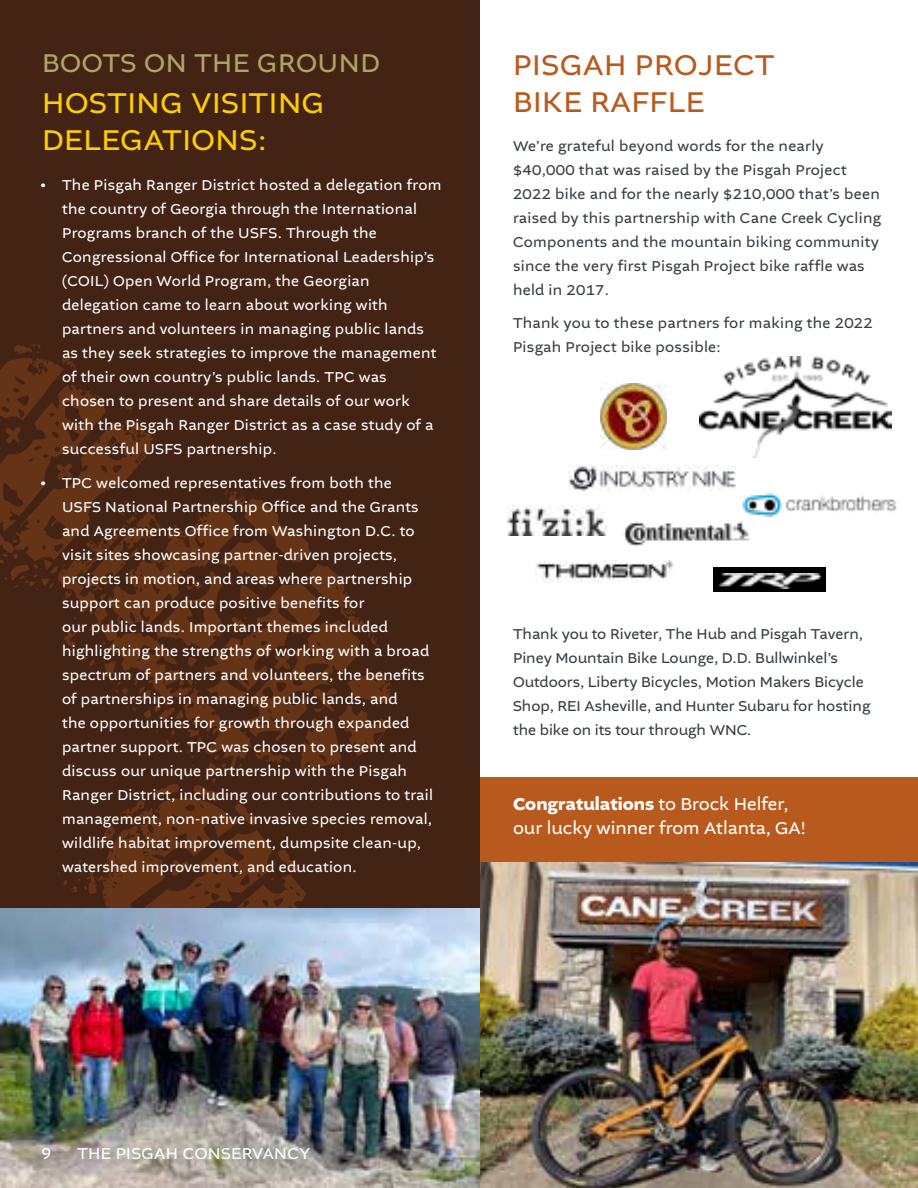
<style>
.page{position:relative;width:918px;height:1188px;background:#fff}
.page>*{position:absolute;margin:0;border:0;box-sizing:border-box;transform-origin:0 0}
.t1{font:30px/37.5px "Altivo";letter-spacing:.02em;color:#ffcd03}
.t2{font:30px/37.5px "Altivo";letter-spacing:.02em;color:#b85a1e}
.t3{font:27px "Altivo";letter-spacing:.02em;color:#b1a365}
.t4{font:18px/24px "Altivo";color:#fff}
.t5{font:16.5px "Altivo";letter-spacing:.02em;color:#fff}
.t6{font:15px/24px "Altivo";letter-spacing:.02em;color:#fff}
.t7{font:15px/24px "Altivo";letter-spacing:.02em;color:#373d42}
.t8{font:15px/24px "Altivo";color:#373d42}
.s1{font-weight:900}
.s2{font-weight:700}
</style>
<div class="page">
<div style="left:480px;top:777px;width:438px;height:101px;background:#b85a1e"></div>
<img style="left:480px;top:862px;width:438px;height:326px">
<div style="left:0;top:0;width:480px;height:1188px;background:#432414"></div>
<svg style="left:99px;top:784px;width:191px;height:76px"></svg>
<svg style="left:58px;top:860px;width:248px;height:48px"></svg>
<svg style="left:0;top:344px;width:392px;height:439px"></svg>
<img style="left:0;top:908px;width:480px;height:280px">
<img style="left:623px;top:521px;width:127px;height:25px">
<img style="left:741px;top:493px;width:156px;height:32px">
<img style="left:600px;top:383px;width:67px;height:66px">
<img style="left:506px;top:506px;width:101px;height:29px">
<img style="left:568px;top:465px;width:168px;height:26px">
<img style="left:699px;top:356px;width:193px;height:102px">
<img style="left:536px;top:561px;width:138px;height:21px">
<div style="left:713px;top:567px;width:112px;height:25px;background:#000"></div>
<img style="left:718px;top:573px;width:103px;height:15px">
<h2 class="t3" style="left:42px;top:46px;width:339px">BOOTS ON THE GROUND</h2>
<h1 class="t1" style="left:42px;top:84px;width:284px">HOSTING VISITING<br>DELEGATIONS:</h1>
<p class="t6" style="left:62px;top:173px;width:381px;text-indent:-21px"><span class="s1">•</span> The Pisgah Ranger District hosted a delegation from the country of Georgia through the International Programs branch of the USFS. Through the Congressional Office for International Leadership’s (COIL) Open World Program, the Georgian delegation came to learn about working with partners and volunteers in managing public lands as they seek strategies to improve the management of their own country’s public lands. TPC was chosen to present and share details of our work with the Pisgah Ranger District as a case study of a successful USFS partnership.</p>
<p class="t6" style="left:62px;top:471px;width:373px;text-indent:-21px"><span class="s1">•</span> TPC welcomed representatives from both the USFS National Partnership Office and the Grants and Agreements Office from Washington D.C. to visit sites showcasing partner-driven projects, projects in motion, and areas where partnership support can produce positive benefits for<br>our public lands. Important themes included highlighting the strengths of working with a broad spectrum of partners and volunteers, the benefits of partnerships in managing public lands, and<br>the opportunities for growth through expanded partner support. TPC was chosen to present and discuss our unique partnership with the Pisgah Ranger District, including our contributions to trail management, non-native invasive species removal, wildlife habitat improvement, dumpsite clean-up, watershed improvement, and education.</p>
<h1 class="t2" style="left:513px;top:46px;width:263px">PISGAH PROJECT<br>BIKE RAFFLE</h1>
<p class="t7" style="left:513px;top:134px;width:370px">We’re grateful beyond words for the nearly $40,000 that was raised by the Pisgah Project 2022 bike and for the nearly $210,000 that’s been raised by this partnership with Cane Creek Cycling Components and the mountain biking community since the very first Pisgah Project bike raffle was held in 2017.</p>
<p class="t7" style="left:513px;top:311px;width:361px">Thank you to these partners for making the 2022<br>Pisgah Project bike possible:</p>
<p class="t8" style="left:513px;top:622px;width:359px">Thank you to Riveter, The Hub and Pisgah Tavern, Piney Mountain Bike Lounge, D.D. Bullwinkel’s Outdoors, Liberty Bicycles, Motion Makers Bicycle Shop, REI Asheville, and Hunter Subaru for hosting the bike on its tour through WNC.</p>
<p class="t4" style="left:513px;top:792px;width:294px"><span class="s2">Congratulations</span> to Brock Helfer, our lucky winner from Atlanta, GA!</p>
<p class="t5" style="left:41px;top:1143px;width:12px">9</p>
<p class="t5" style="left:77px;top:1143px;width:234px">THE PISGAH CONSERVANCY</p>
</div>
